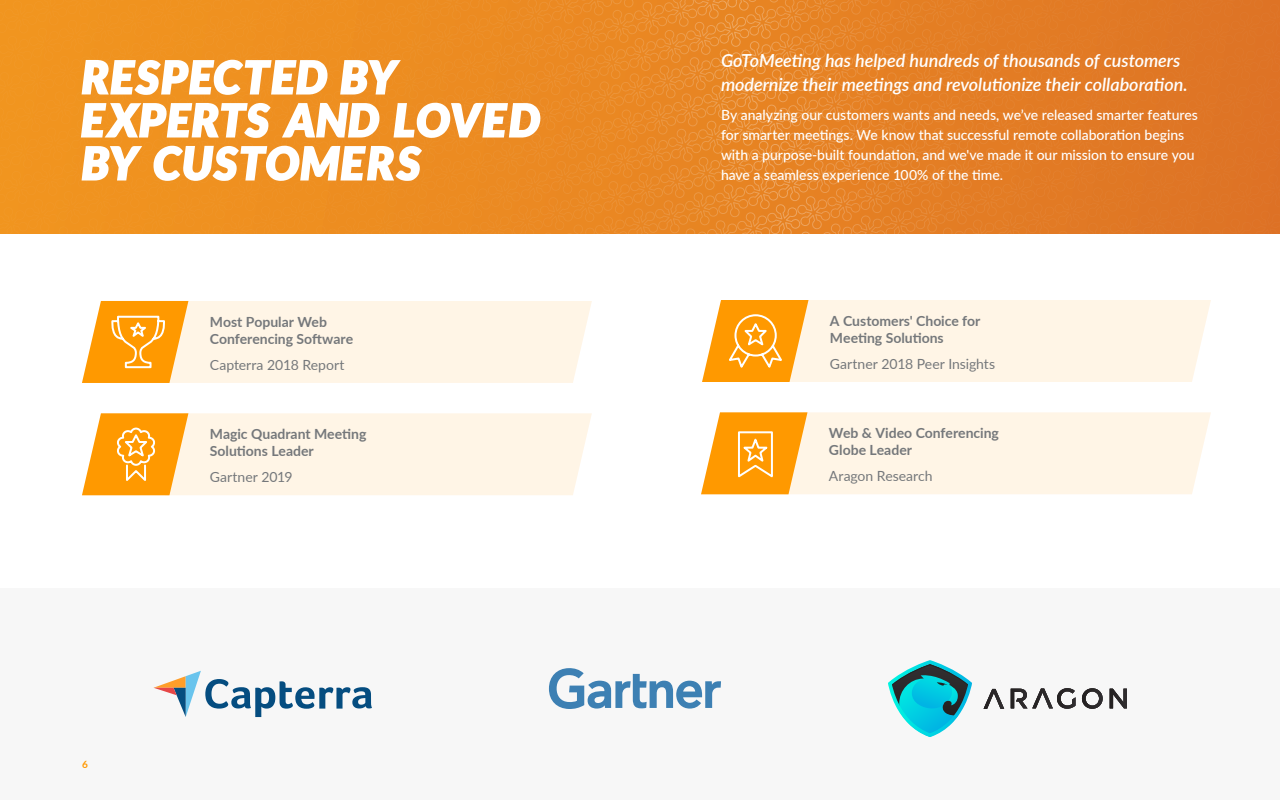
<style>
.page{position:relative;width:1280px;height:800px;background:#fff}
.page>*{position:absolute;margin:0;border:0;box-sizing:border-box;transform-origin:0 0}
.h1_6_10{font:800 60px/43px "Kick Some";letter-spacing:.025em;color:#fff}
.body_6_10{font:italic 600 18px/24px "Lato";color:#fff}
.body_6_10-2{font:500 14px/20px "Lato";color:#fff}
.body_6_10-3{font:700 14px/16.8px "Lato";color:#75787b}
.body_6_10-4{font:14px "Lato";letter-spacing:-.005em;color:#75787b}
.t1{font:700 10px "Lato";color:#ff9800}
</style>
<div class="page">
<div style="left:0;top:588px;width:1280px;height:212px;background:#f7f7f7"></div>
<svg style="left:154px;top:671px;width:218px;height:46px"></svg>
<svg style="left:549px;top:668px;width:172px;height:41px"></svg>
<svg style="left:888px;top:660px;width:84px;height:77px"></svg>
<svg style="left:984px;top:689px;width:20px;height:20px"></svg>
<svg style="left:1082px;top:688px;width:21px;height:21px"></svg>
<svg style="left:1110px;top:689px;width:17px;height:19px"></svg>
<svg style="left:1011px;top:688px;width:65px;height:21px"></svg>
<svg style="left:0;top:0;width:1280px;height:234px;background:#e88724"></svg>
<svg style="left:82px;top:301px;width:510px;height:82px;background:#ffe7c3"></svg>
<svg style="left:82px;top:413px;width:510px;height:82px;background:#ffe6c2"></svg>
<svg style="left:702px;top:300px;width:509px;height:82px;background:#ffe6c2"></svg>
<svg style="left:701px;top:412px;width:510px;height:82px;background:#ffe7c4"></svg>
<p class="h1_6_10" style="left:82px;top:54px;width:458px">RESPECTED BY<br>EXPERTS AND LOVED<br>BY CUSTOMERS</p>
<p class="body_6_10" style="left:721px;top:48px;width:468px">GoToMeeting has helped hundreds of thousands of customers modernize their meetings and revolutionize their collaboration.</p>
<p class="body_6_10-2" style="left:721px;top:104px;width:478px">By analyzing our customers wants and needs, we’ve released smarter features for smarter meetings. We know that successful remote collaboration begins with a purpose-built foundation, and we've made it our mission to ensure you have a seamless experience 100% of the time.</p>
<p class="t1" style="left:82px;top:757px;width:7px">6</p>
<p class="body_6_10-3" style="left:210px;top:313px;width:145px">Most Popular Web<br>Conferencing Software</p>
<p class="body_6_10-4" style="left:210px;top:355px;width:136px">Capterra 2018 Report</p>
<p class="body_6_10-3" style="left:210px;top:425px;width:158px">Magic Quadrant Meeting<br>Solutions Leader</p>
<p class="body_6_10-4" style="left:210px;top:467px;width:84px">Gartner 2019</p>
<p class="body_6_10-3" style="left:830px;top:312px;width:152px">A Customers' Choice for<br>Meeting Solutions</p>
<p class="body_6_10-4" style="left:830px;top:354px;width:167px">Gartner 2018 Peer Insights</p>
<p class="body_6_10-3" style="left:829px;top:424px;width:172px">Web &amp; Video Conferencing<br>Globe Leader</p>
<p class="body_6_10-4" style="left:829px;top:466px;width:105px">Aragon Research</p>
</div>
